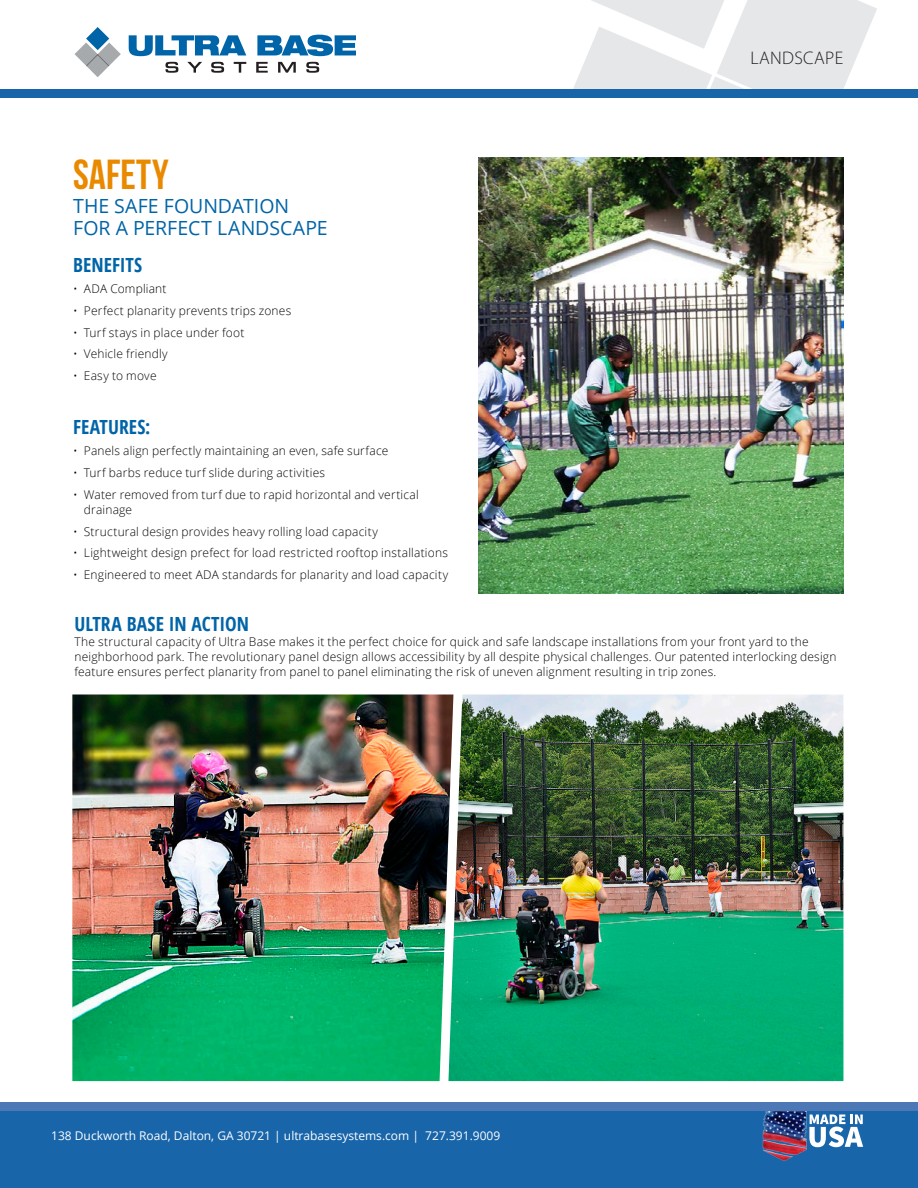
<style>
.page{position:relative;width:918px;height:1188px;background:#fff}
.page>*{position:absolute;margin:0;border:0;box-sizing:border-box;transform-origin:0 0}
.t1{font:700 42px "Bebas Neue";color:#e98900}
.t2{font:19.5px/22.5px "Open Sans";color:#0064a8}
.t3{font:700 19.5px "Open Sans Condensed";letter-spacing:.005em;color:#0064a8}
.t4{font:300 18.3px "Myriad Pro";letter-spacing:.02em;color:#231f20}
.t5{font:300 12px/15px "Open Sans";letter-spacing:.015em;color:#040503}
.t6{font:12px "Open Sans";color:#fff}
</style>
<div class="page">
<svg style="left:573px;top:0;width:304px;height:89px"></svg>
<div style="left:0;top:89px;width:918px;height:9px;background:#1865aa"></div>
<div style="left:0;top:1111px;width:918px;height:77px;background:#1865aa"></div>
<img style="left:762px;top:1111px;width:45px;height:51px">
<svg style="left:809px;top:1115px;width:54px;height:32px"></svg>
<div style="left:0;top:1102px;width:918px;height:9px;background:#4c78b6"></div>
<svg style="left:75px;top:27px;width:46px;height:50px"></svg>
<svg style="left:129px;top:35px;width:117px;height:21px"></svg>
<svg style="left:257px;top:35px;width:99px;height:21px"></svg>
<svg style="left:165px;top:62px;width:13px;height:11px"></svg>
<svg style="left:187px;top:62px;width:15px;height:11px"></svg>
<svg style="left:211px;top:62px;width:13px;height:11px"></svg>
<svg style="left:234px;top:62px;width:12px;height:11px"></svg>
<svg style="left:256px;top:62px;width:12px;height:11px"></svg>
<svg style="left:278px;top:62px;width:18px;height:11px"></svg>
<svg style="left:306px;top:62px;width:13px;height:11px"></svg>
<img style="left:478px;top:158px;width:365px;height:436px">
<img style="left:72px;top:694px;width:376px;height:387px">
<img style="left:448px;top:694px;width:395px;height:387px">
<p class="t1" style="left:73px;top:151px;width:97px">SAFETY</p>
<p class="t2" style="left:73px;top:194px;width:256px">THE SAFE FOUNDATION<br>FOR A PERFECT LANDSCAPE</p>
<p class="t3" style="left:73px;top:251px;width:70px">BENEFITS</p>
<p class="t5" style="left:73px;top:281px;width:95px">• ADA Compliant</p>
<p class="t5" style="left:73px;top:303px;width:220px">• Perfect planarity prevents trips zones</p>
<p class="t5" style="left:73px;top:325px;width:173px">• Turf stays in place under foot</p>
<p class="t5" style="left:73px;top:346px;width:96px">• Vehicle friendly</p>
<p class="t5" style="left:73px;top:368px;width:85px">• Easy to move</p>
<p class="t3" style="left:73px;top:413px;width:79px">FEATURES:</p>
<p class="t5" style="left:73px;top:443px;width:317px">• Panels align perfectly maintaining an even, safe surface</p>
<p class="t5" style="left:73px;top:465px;width:253px">• Turf barbs reduce turf slide during activities</p>
<p class="t5" style="left:84px;top:487px;width:336px;text-indent:-11px">• Water removed from turf due to rapid horizontal and vertical drainage</p>
<p class="t5" style="left:73px;top:523px;width:306px">• Structural design provides heavy rolling load capacity</p>
<p class="t5" style="left:73px;top:545px;width:376px">• Lightweight design prefect for load restricted rooftop installations</p>
<p class="t5" style="left:73px;top:567px;width:377px">• Engineered to meet ADA standards for planarity and load capacity</p>
<h3 class="t4" style="left:751px;top:47px;width:94px">LANDSCAPE</h3>
<p class="t3" style="left:75px;top:610px;width:176px">ULTRA BASE IN ACTION</p>
<p class="t5" style="left:75px;top:634px;width:763px">The structural capacity of Ultra Base makes it the perfect choice for quick and safe landscape installations from your front yard to the neighborhood park. The revolutionary panel design allows accessibility by all despite physical challenges. Our patented interlocking design feature ensures perfect planarity from panel to panel eliminating the risk of uneven alignment resulting in trip zones.</p>
<p class="t6" style="left:51px;top:1127px;width:451px">138 Duckworth Road, Dalton, GA 30721 | ultrabasesystems.com | 727.391.9009</p>
</div>
